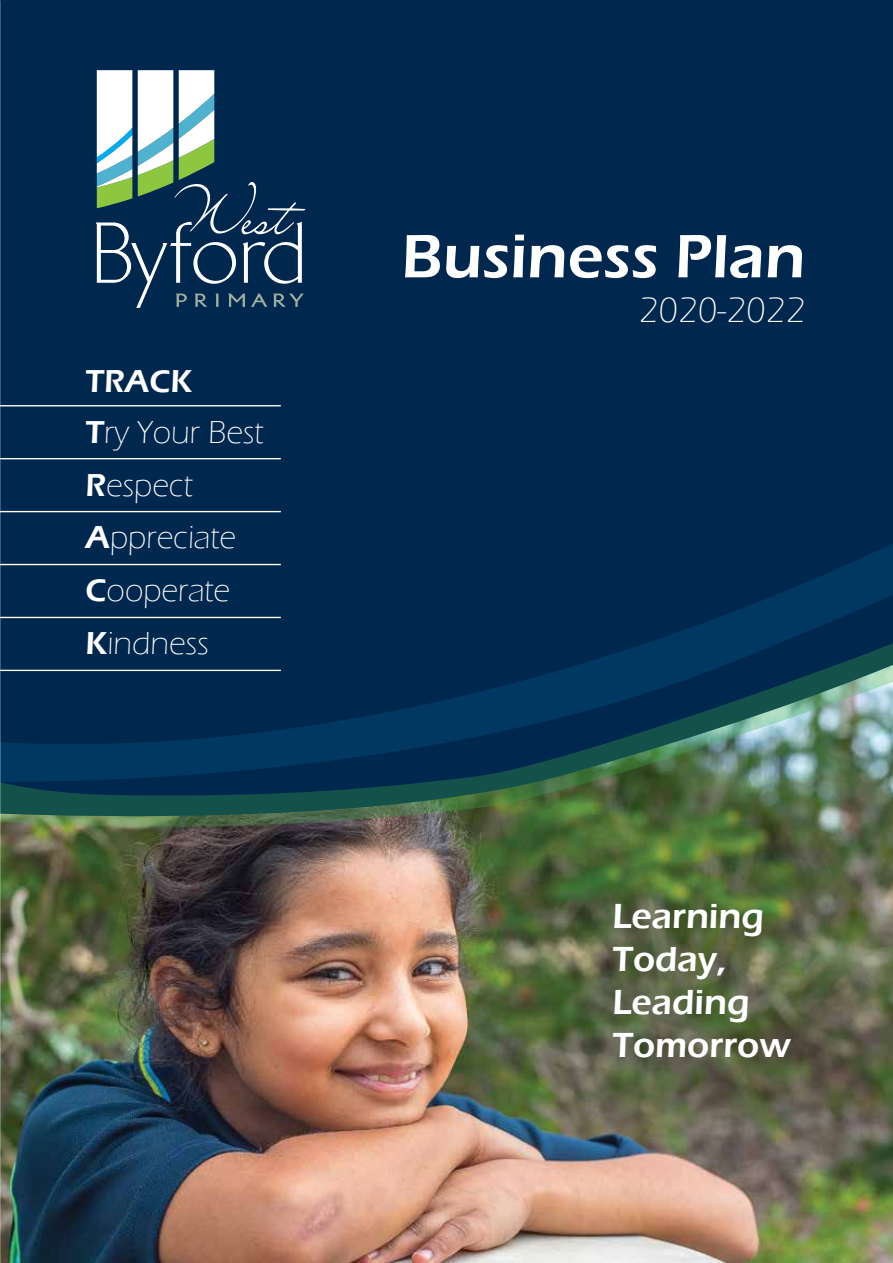
<style>
.page{position:relative;width:893px;height:1263px;background:#fff}
.page>*{position:absolute;margin:0;border:0;box-sizing:border-box;transform-origin:0 0}
.t1{font:600 63.45px "Eras ITC";color:#fff}
.t2{font:300 36.75px "Eras ITC";color:#fff}
.t3{font:600 35.85px/43px "Eras ITC";color:#fff}
.t4{font:300 32.7px/52.3px "Eras ITC";color:#fff}
.s1{font-weight:600}
</style>
<div class="page">
<div style="left:0;top:0;width:893px;height:921px;background:#00274d"></div>
<img style="left:0;top:828px;width:893px;height:435px">
<svg style="left:96px;top:70px;width:209px;height:238px"></svg>
<hr style="left:0;top:405px;width:281px;height:1px;background:#fff">
<hr style="left:0;top:458px;width:281px;height:1px;background:#fff">
<img style="left:0;top:787px;width:893px;height:41px">
<svg style="left:0;top:485px;width:893px;height:302px"></svg>
<p class="t4" style="left:85px;top:356px;width:180px"><span class="s1">TRACK<br>T</span>ry Your Best<br><span class="s1">R</span>espect<br><span class="s1">A</span>ppreciate<br><span class="s1">C</span>ooperate<br><span class="s1">K</span>indness</p>
<h1 class="t1" style="left:401px;top:220px;width:406px">Business Plan</h1>
<p class="t2" style="left:639px;top:289px;width:168px">2020-2022</p>
<p class="t3" style="left:612px;top:895px;width:180px">Learning<br>Today,<br>Leading<br>Tomorrow</p>
</div>
